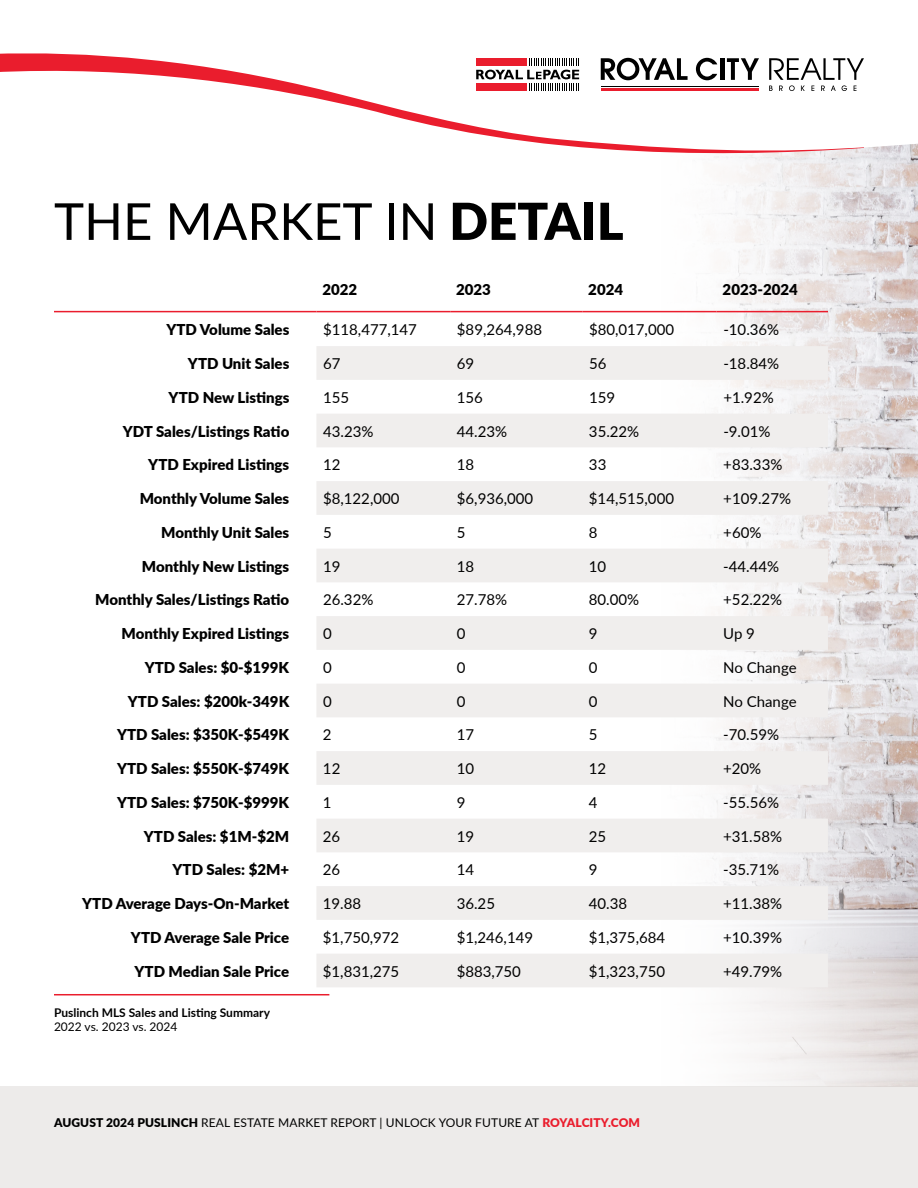
<style>
.page{position:relative;width:918px;height:1188px;background:#fff}
.page>*{position:absolute;margin:0;border:0;box-sizing:border-box;transform-origin:0 0}
.t1{font:51px "Lato";color:#000}
.t2{font:900 15px "Lato";color:#000}
.t3{font:15px "Lato";color:#000}
.t4{font:12px "Lato";letter-spacing:.01em;color:#000}
.t5{font:700 12px "Lato";color:#000}
.s1{font-weight:900}
.s2{font-weight:900;color:#ea1d2d}
</style>
<div class="page">
<img style="left:502px;top:143px;width:416px;height:944px">
<div style="left:0;top:1087px;width:918px;height:101px;background:#edebea"></div>
<svg style="left:0;top:53px;width:864px;height:100px"></svg>
<svg style="left:601px;top:58px;width:87px;height:22px"></svg>
<svg style="left:696px;top:58px;width:21px;height:22px"></svg>
<hr style="left:720px;top:58px;width:4px;height:22px;background:#000">
<svg style="left:727px;top:58px;width:32px;height:22px"></svg>
<svg style="left:769px;top:58px;width:95px;height:33px"></svg>
<hr style="left:601px;top:86px;width:157px;height:1px;background:#000">
<hr style="left:601px;top:88px;width:157px;height:3px;background:#ea1d2d">
<div style="left:472px;top:54px;width:111px;height:38px;background:#fff"></div>
<svg style="left:476px;top:58px;width:103px;height:33px"></svg>
<svg style="left:316px;top:346px;width:512px;height:641px;fill:#f0eeed"></svg>
<hr style="left:54px;top:311px;width:262px;height:1px;background:#ea1d2d">
<hr style="left:316px;top:311px;width:134px;height:1px;background:#ea1d2d">
<hr style="left:450px;top:311px;width:132px;height:1px;background:#ea1d2d">
<hr style="left:582px;top:311px;width:135px;height:1px;background:#ea1d2d">
<hr style="left:717px;top:311px;width:111px;height:1px;background:#ea1d2d">
<hr style="left:54px;top:994px;width:275px;height:1px;background:#ea1d2d">
<h1 class="t1" style="left:54px;top:185px;width:571px">THE MARKET IN <span class="s1">DETAIL</span></h1>
<p class="t2" style="left:322px;top:279px;width:36px">2022</p>
<p class="t2" style="left:456px;top:279px;width:36px">2023</p>
<p class="t2" style="left:588px;top:279px;width:36px">2024</p>
<p class="t2" style="left:723px;top:279px;width:77px">2023-2024</p>
<p class="t2" style="left:166px;top:319px;width:125px">YTD Volume Sales</p>
<p class="t3" style="left:323px;top:319px;width:95px">$118,477,147</p>
<p class="t3" style="left:457px;top:319px;width:87px">$89,264,988</p>
<p class="t3" style="left:589px;top:319px;width:87px">$80,017,000</p>
<p class="t3" style="left:723px;top:319px;width:57px">-10.36%</p>
<p class="t2" style="left:188px;top:352px;width:103px">YTD Unit Sales</p>
<p class="t3" style="left:323px;top:353px;width:19px">67</p>
<p class="t3" style="left:457px;top:353px;width:19px">69</p>
<p class="t3" style="left:589px;top:353px;width:19px">56</p>
<p class="t3" style="left:723px;top:353px;width:57px">-18.84%</p>
<p class="t2" style="left:169px;top:386px;width:122px">YTD New Listings</p>
<p class="t3" style="left:323px;top:387px;width:28px">155</p>
<p class="t3" style="left:457px;top:387px;width:28px">156</p>
<p class="t3" style="left:589px;top:387px;width:28px">159</p>
<p class="t3" style="left:723px;top:387px;width:52px">+1.92%</p>
<p class="t2" style="left:123px;top:420px;width:168px">YDT Sales/Listings Ratio</p>
<p class="t3" style="left:323px;top:420px;width:52px">43.23%</p>
<p class="t3" style="left:457px;top:420px;width:52px">44.23%</p>
<p class="t3" style="left:589px;top:420px;width:52px">35.22%</p>
<p class="t3" style="left:723px;top:420px;width:49px">-9.01%</p>
<p class="t2" style="left:148px;top:454px;width:143px">YTD Expired Listings</p>
<p class="t3" style="left:323px;top:454px;width:19px">12</p>
<p class="t3" style="left:457px;top:454px;width:19px">18</p>
<p class="t3" style="left:589px;top:454px;width:19px">33</p>
<p class="t3" style="left:723px;top:454px;width:61px">+83.33%</p>
<p class="t2" style="left:140px;top:487px;width:151px">Monthly Volume Sales</p>
<p class="t3" style="left:323px;top:488px;width:78px">$8,122,000</p>
<p class="t3" style="left:457px;top:488px;width:78px">$6,936,000</p>
<p class="t3" style="left:589px;top:488px;width:87px">$14,515,000</p>
<p class="t3" style="left:723px;top:488px;width:69px">+109.27%</p>
<p class="t2" style="left:161px;top:521px;width:130px">Monthly Unit Sales</p>
<p class="t3" style="left:323px;top:522px;width:10px">5</p>
<p class="t3" style="left:457px;top:522px;width:10px">5</p>
<p class="t3" style="left:589px;top:522px;width:10px">8</p>
<p class="t3" style="left:723px;top:522px;width:40px">+60%</p>
<p class="t2" style="left:142px;top:555px;width:149px">Monthly New Listings</p>
<p class="t3" style="left:323px;top:555px;width:19px">19</p>
<p class="t3" style="left:457px;top:555px;width:19px">18</p>
<p class="t3" style="left:589px;top:555px;width:19px">10</p>
<p class="t3" style="left:723px;top:555px;width:57px">-44.44%</p>
<p class="t2" style="left:95px;top:589px;width:195px">Monthly Sales/Listings Ratio</p>
<p class="t3" style="left:323px;top:589px;width:52px">26.32%</p>
<p class="t3" style="left:457px;top:589px;width:52px">27.78%</p>
<p class="t3" style="left:589px;top:589px;width:52px">80.00%</p>
<p class="t3" style="left:723px;top:589px;width:61px">+52.22%</p>
<p class="t2" style="left:122px;top:622px;width:169px">Monthly Expired Listings</p>
<p class="t3" style="left:323px;top:623px;width:10px">0</p>
<p class="t3" style="left:457px;top:623px;width:10px">0</p>
<p class="t3" style="left:589px;top:623px;width:10px">9</p>
<p class="t3" style="left:723px;top:623px;width:33px">Up 9</p>
<p class="t2" style="left:145px;top:656px;width:146px">YTD Sales: $0-$199K</p>
<p class="t3" style="left:323px;top:657px;width:10px">0</p>
<p class="t3" style="left:457px;top:657px;width:10px">0</p>
<p class="t3" style="left:589px;top:657px;width:10px">0</p>
<p class="t3" style="left:723px;top:657px;width:75px">No Change</p>
<p class="t2" style="left:128px;top:690px;width:163px">YTD Sales: $200k-349K</p>
<p class="t3" style="left:323px;top:690px;width:10px">0</p>
<p class="t3" style="left:457px;top:690px;width:10px">0</p>
<p class="t3" style="left:589px;top:690px;width:10px">0</p>
<p class="t3" style="left:723px;top:690px;width:75px">No Change</p>
<p class="t2" style="left:117px;top:724px;width:174px">YTD Sales: $350K-$549K</p>
<p class="t3" style="left:323px;top:724px;width:10px">2</p>
<p class="t3" style="left:457px;top:724px;width:19px">17</p>
<p class="t3" style="left:589px;top:724px;width:10px">5</p>
<p class="t3" style="left:723px;top:724px;width:57px">-70.59%</p>
<p class="t2" style="left:117px;top:757px;width:174px">YTD Sales: $550K-$749K</p>
<p class="t3" style="left:323px;top:758px;width:19px">12</p>
<p class="t3" style="left:457px;top:758px;width:19px">10</p>
<p class="t3" style="left:589px;top:758px;width:19px">12</p>
<p class="t3" style="left:723px;top:758px;width:40px">+20%</p>
<p class="t2" style="left:117px;top:791px;width:174px">YTD Sales: $750K-$999K</p>
<p class="t3" style="left:323px;top:792px;width:10px">1</p>
<p class="t3" style="left:457px;top:792px;width:10px">9</p>
<p class="t3" style="left:589px;top:792px;width:10px">4</p>
<p class="t3" style="left:723px;top:792px;width:57px">-55.56%</p>
<p class="t2" style="left:144px;top:825px;width:147px">YTD Sales: $1M-$2M</p>
<p class="t3" style="left:323px;top:825px;width:19px">26</p>
<p class="t3" style="left:457px;top:825px;width:19px">19</p>
<p class="t3" style="left:589px;top:825px;width:19px">25</p>
<p class="t3" style="left:723px;top:825px;width:61px">+31.58%</p>
<p class="t2" style="left:173px;top:859px;width:118px">YTD Sales: $2M+</p>
<p class="t3" style="left:323px;top:859px;width:19px">26</p>
<p class="t3" style="left:457px;top:859px;width:19px">14</p>
<p class="t3" style="left:589px;top:859px;width:10px">9</p>
<p class="t3" style="left:723px;top:859px;width:57px">-35.71%</p>
<p class="t2" style="left:82px;top:892px;width:209px">YTD Average Days-On-Market</p>
<p class="t3" style="left:323px;top:893px;width:40px">19.88</p>
<p class="t3" style="left:457px;top:893px;width:40px">36.25</p>
<p class="t3" style="left:589px;top:893px;width:40px">40.38</p>
<p class="t3" style="left:723px;top:893px;width:61px">+11.38%</p>
<p class="t2" style="left:131px;top:926px;width:160px">YTD Average Sale Price</p>
<p class="t3" style="left:323px;top:927px;width:78px">$1,750,972</p>
<p class="t3" style="left:457px;top:927px;width:78px">$1,246,149</p>
<p class="t3" style="left:589px;top:927px;width:78px">$1,375,684</p>
<p class="t3" style="left:723px;top:927px;width:61px">+10.39%</p>
<p class="t2" style="left:135px;top:960px;width:156px">YTD Median Sale Price</p>
<p class="t3" style="left:323px;top:960px;width:78px">$1,831,275</p>
<p class="t3" style="left:457px;top:960px;width:66px">$883,750</p>
<p class="t3" style="left:589px;top:960px;width:78px">$1,323,750</p>
<p class="t3" style="left:723px;top:960px;width:61px">+49.79%</p>
<p class="t5" style="left:54px;top:1004px;width:218px">Puslinch MLS Sales and Listing Summary</p>
<p class="t4" style="left:54px;top:1018px;width:125px">2022 vs. 2023 vs. 2024</p>
<p class="t4" style="left:54px;top:1114px;width:588px"><span class="s1">AUGUST 2024 PUSLINCH</span> REAL ESTATE MARKET REPORT | UNLOCK YOUR FUTURE AT <span class="s2">ROYALCITY.COM</span></p>
</div>
